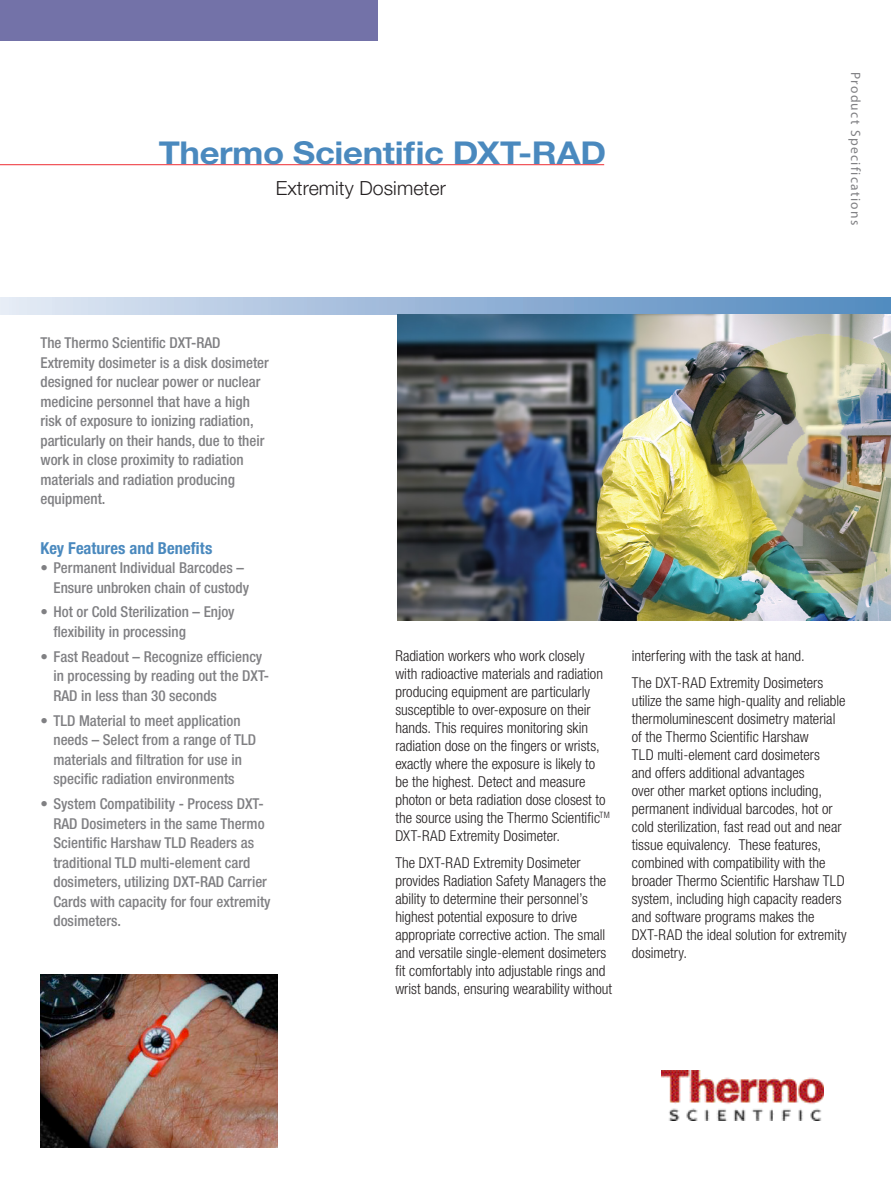
<style>
.page{position:relative;width:891px;height:1188px;background:#fff}
.page>*{position:absolute;margin:0;border:0;box-sizing:border-box;transform-origin:0 0}
.t1{font:700 31.5px "Helvetica Neue LT Std";letter-spacing:-.01em;color:#4a89be;scale:1.1 1}
.Sub_Title{font:300 19.5px "Helvetica Neue LT Std";letter-spacing:.005em;color:#231f20}
.Headline_level_1{font:700 condensed 16.5px "Helvetica Neue LT Std";letter-spacing:.005em;color:#4a89be}
.Body_copy{font:300 condensed 15px/18px "Helvetica Neue LT Std";color:#231f20}
.Intro_Bullet{font:500 condensed 15px/19.5px "Helvetica Neue LT Std";color:#808083}
.Intro{font:500 condensed 15px/19.5px "Helvetica Neue LT Std";color:#808083}
.Document_Type{font:13.5px "Myriad Pro";letter-spacing:.1em;color:#808083}
</style>
<div class="page">
<div style="left:0;top:297px;width:891px;height:18px;background:linear-gradient(to right,#e2e7f4,#4f87be)"></div>
<img style="left:662px;top:1071px;width:162px;height:49px">
<hr style="left:0;top:164px;width:604px;height:1px;background:#ee2d33">
<div style="left:0;top:0;width:377px;height:40px;background:#7372a8"></div>
<img style="left:397px;top:315px;width:494px;height:305px">
<img style="left:694px;top:335px;width:197px;height:257px">
<img style="left:40px;top:974px;width:237px;height:174px">
<p class="t1" style="left:159px;top:134px;width:408px">Thermo Scientific DXT-RAD</p>
<p class="Sub_Title" style="left:276px;top:176px;width:172px">Extremity Dosimeter</p>
<p class="Document_Type" style="left:864px;top:72px;width:155px;rotate:90deg">Product Specifications</p>
<p class="Intro" style="left:40px;top:333px;width:230px">The Thermo Scientific DXT-RAD Extremity dosimeter is a disk dosimeter designed for nuclear power or nuclear medicine personnel that have a high risk of exposure to ionizing radiation, particularly on their hands, due to their work in close proximity to radiation materials and radiation producing equipment.</p>
<p class="Headline_level_1" style="left:40px;top:538px;width:173px">Key Features and Benefits</p>
<p class="Intro_Bullet" style="left:53px;top:558px;width:197px;text-indent:-13px">• Permanent Individual Barcodes –<br>Ensure unbroken chain of custody</p>
<p class="Intro_Bullet" style="left:53px;top:602px;width:183px;text-indent:-13px">• Hot or Cold Sterilization – Enjoy flexibility in processing</p>
<p class="Intro_Bullet" style="left:53px;top:647px;width:217px;text-indent:-13px">• Fast Readout – Recognize efficiency in processing by reading out the DXT-<br>RAD in less than 30 seconds</p>
<p class="Intro_Bullet" style="left:53px;top:710px;width:204px;text-indent:-13px">• TLD Material to meet application needs – Select from a range of TLD materials and filtration for use in specific radiation environments</p>
<p class="Intro_Bullet" style="left:53px;top:794px;width:219px;text-indent:-13px">• System Compatibility - Process DXT-RAD Dosimeters in the same Thermo Scientific Harshaw TLD Readers as traditional TLD multi-element card dosimeters, utilizing DXT-RAD Carrier Cards with capacity for four extremity dosimeters.</p>
<p class="Body_copy" style="left:395px;top:646px;width:216px">Radiation workers who work closely with radioactive materials and radiation producing equipment are particularly susceptible to over-exposure on their hands. This requires monitoring skin radiation dose on the fingers or wrists, exactly where the exposure is likely to be the highest. Detect and measure photon or beta radiation dose closest to the source using the Thermo Scientific<sup>TM </sup>DXT-RAD Extremity Dosimeter.</p>
<p class="Body_copy" style="left:395px;top:853px;width:218px">The DXT-RAD Extremity Dosimeter provides Radiation Safety Managers the ability to determine their personnel’s highest potential exposure to drive appropriate corrective action. The small and versatile single-element dosimeters fit comfortably into adjustable rings and wrist bands, ensuring wearability without</p>
<p class="Body_copy" style="left:632px;top:646px;width:174px">interfering with the task at hand.</p>
<p class="Body_copy" style="left:632px;top:673px;width:216px">The DXT-RAD Extremity Dosimeters utilize the same high-quality and reliable thermoluminescent dosimetry material of the Thermo Scientific Harshaw<br>TLD multi-element card dosimeters<br>and offers additional advantages<br>over other market options including, permanent individual barcodes, hot or cold sterilization, fast read out and near tissue equivalency. These features, combined with compatibility with the broader Thermo Scientific Harshaw TLD system, including high capacity readers and software programs makes the DXT-RAD the ideal solution for extremity dosimetry.</p>
</div>
